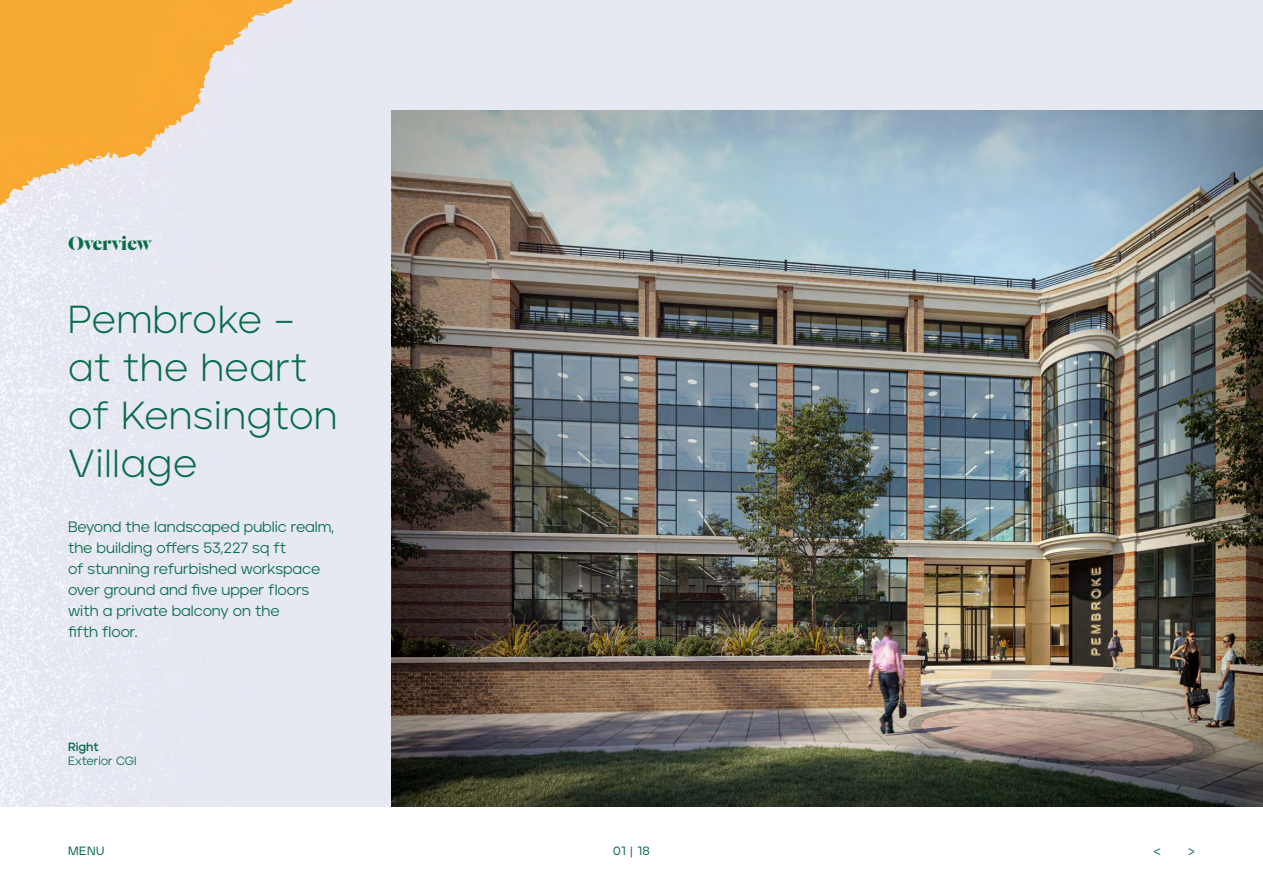
<style>
.page{position:relative;width:1263px;height:893px;background:#fff}
.page>*{position:absolute;margin:0;border:0;box-sizing:border-box;transform-origin:0 0}
.t1{font:300 39px/48px "Jeko";letter-spacing:.02em;color:#096c4a}
.t2{font:700 21px "Dala Floda";color:#096c4a}
.t3{font:15px/21px "Jeko";letter-spacing:-.005em;color:#096c4a}
.t4{font:12px "Jeko";letter-spacing:-.005em;color:#096c4a}
.t5{font:500 12px "Jeko";letter-spacing:.05em;color:#096c4a}
.t6{font:700 12px "Jeko";color:#096c4a}
</style>
<div class="page">
<img style="left:0;top:0;width:1263px;height:807px">
<img style="left:392px;top:111px;width:871px;height:696px">
<h2 class="t2" style="left:68px;top:229px;width:85px">Overview</h2>
<h1 class="t1" style="left:68px;top:296px;width:271px">Pembroke – at the heart of Kensington<br>Village</h1>
<p class="t3" style="left:68px;top:516px;width:268px">Beyond the landscaped public realm, the building offers 53,227 sq ft<br>of stunning refurbished workspace over ground and five upper floors with a private balcony on the<br>fifth floor.</p>
<p class="t6" style="left:68px;top:740px;width:32px">Right</p>
<p class="t4" style="left:68px;top:754px;width:70px">Exterior CGI</p>
<p class="t5" style="left:68px;top:843px;width:38px">MENU</p>
<p class="t5" style="left:613px;top:843px;width:38px">01 | 18</p>
<p class="t5" style="left:1154px;top:843px;width:8px">&lt;</p>
<p class="t5" style="left:1188px;top:843px;width:8px">&gt;</p>
</div>
